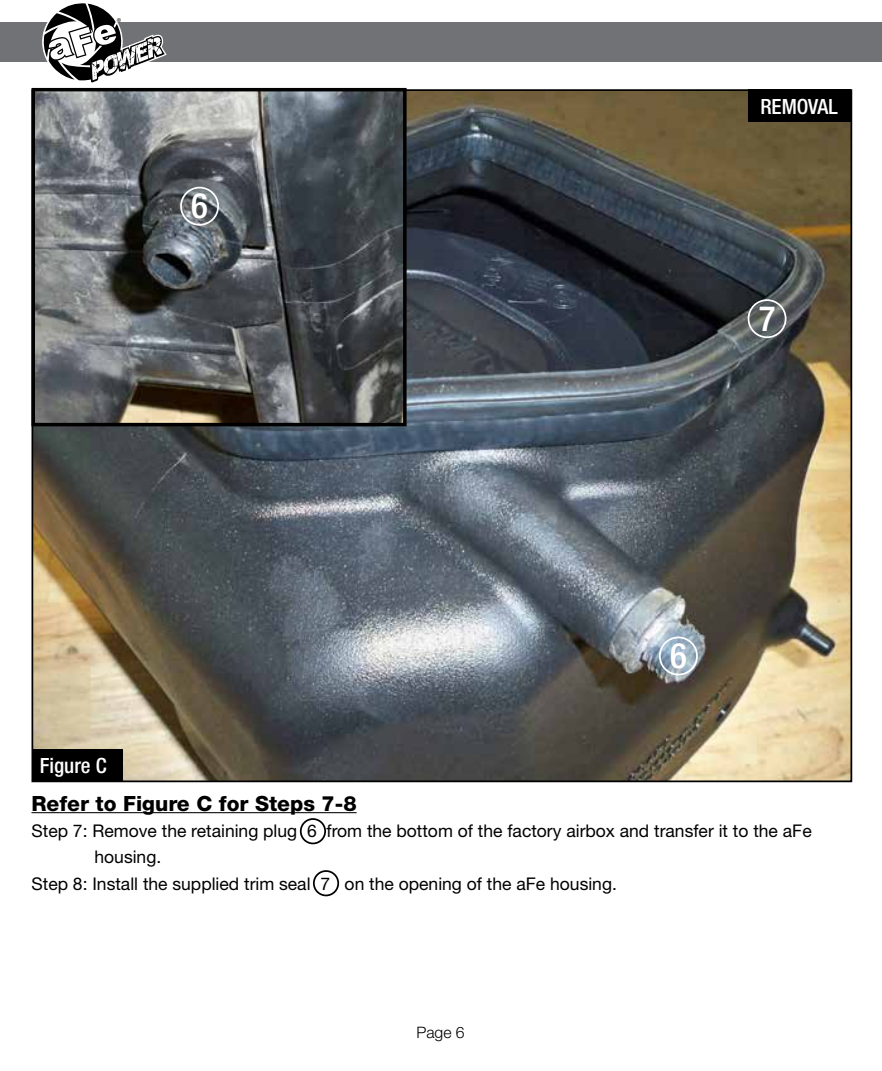
<style>
.page{position:relative;width:882px;height:1071px;background:#fff}
.page>*{position:absolute;margin:0;border:0;box-sizing:border-box;transform-origin:0 0}
.t1{font:500 condensed 35px "Helvetica Neue";color:#fff}
.t2{font:800 21px "Helvetica Neue";color:#000}
.t3{font:500 condensed 21px "Helvetica Neue";color:#fff}
.t4{font:17.5px "Helvetica Neue";color:#000}
.t5{font:300 15.75px "Helvetica Neue";color:#000}
.t6{font:8.75px "Myriad";color:#000}
</style>
<div class="page">
<img style="left:35px;top:92px;width:814px;height:687px">
<div style="left:0;top:23px;width:882px;height:39px;background:#717275"></div>
<svg style="left:43px;top:3px;width:124px;height:80px"></svg>
<hr style="left:32px;top:812px;width:325px;height:1px;background:#000">
<div style="left:33px;top:749px;width:90px;height:33px;background:#000"></div>
<div style="left:748px;top:89px;width:102px;height:33px;background:#000"></div>
<div style="left:300px;top:818px;width:26px;height:26px;border:2px solid #000;border-radius:50%"></div>
<div style="left:313px;top:870px;width:26px;height:26px;border:2px solid #000;border-radius:50%"></div>
<img style="left:37px;top:93px;width:365px;height:328px">
<div style="left:32px;top:88px;width:375px;height:338px;border:4px solid #000"></div>
<div style="left:748px;top:299px;width:39px;height:39px;border:2px solid #fff;border-radius:50%"></div>
<div style="left:659px;top:637px;width:39px;height:38px;border:2px solid #fff;border-radius:50%"></div>
<div style="left:180px;top:187px;width:39px;height:39px;border:2px solid #fff;border-radius:50%"></div>
<p class="t6" style="left:117px;top:17px;width:6px">®</p>
<h1 class="t1" style="left:191px;top:185px;width:18px">6</h1>
<p class="t3" style="left:40px;top:753px;width:68px">Figure C</p>
<p class="t3" style="left:760px;top:94px;width:79px">REMOVAL</p>
<h1 class="t1" style="left:759px;top:297px;width:18px">7</h1>
<h1 class="t1" style="left:670px;top:635px;width:18px">6</h1>
<p class="t2" style="left:32px;top:791px;width:327px">Refer to Figure C for Steps 7-8</p>
<p class="t4" style="left:32px;top:820px;width:782px">Step 7: Remove the retaining plug 6 from the bottom of the factory airbox and transfer it to the aFe</p>
<p class="t4" style="left:94px;top:847px;width:68px">housing.</p>
<p class="t4" style="left:32px;top:873px;width:587px">Step 8: Install the supplied trim seal 7 on the opening of the aFe housing.</p>
<p class="t5" style="left:416px;top:1023px;width:50px">Page 6</p>
</div>
